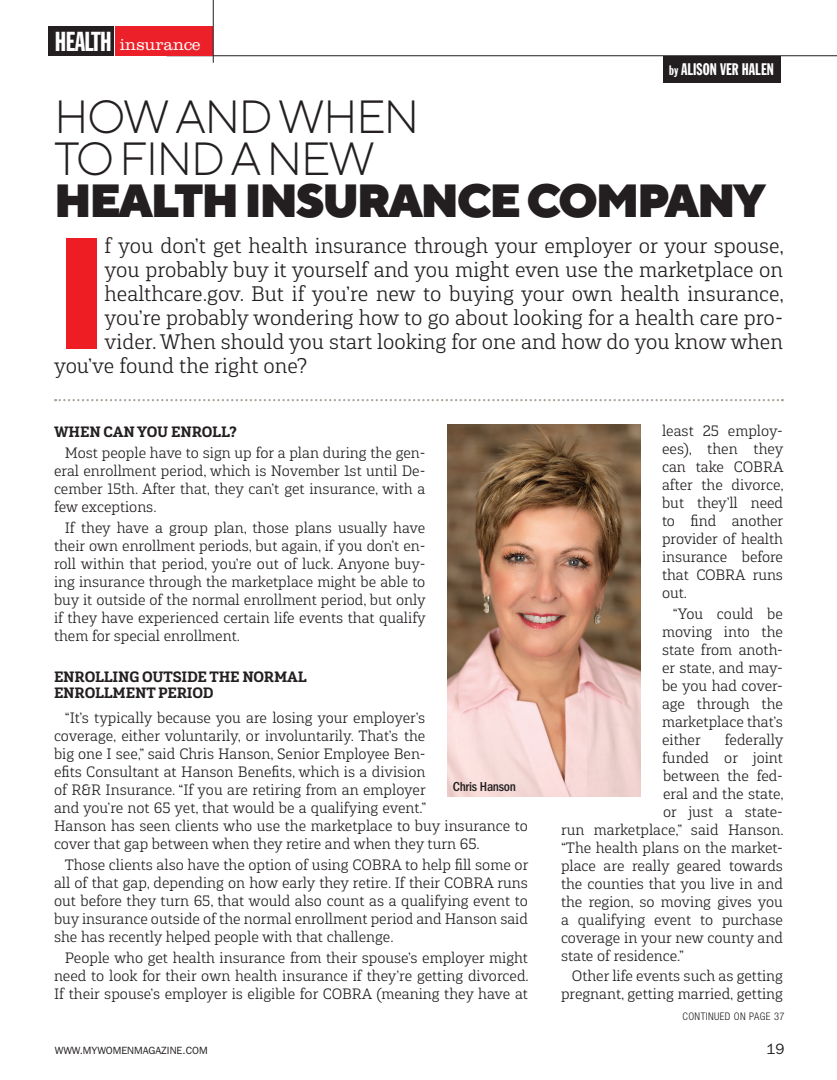
<style>
.page{position:relative;width:837px;height:1080px;background:#fff}
.page>*{position:absolute;margin:0;border:0;box-sizing:border-box;transform-origin:0 0}
.editorial{font:800 158.1px "TT Norms";color:#ee1d23}
.t1{font:900 46.5px "TT Norms";letter-spacing:-.05em;color:#231f20}
.t2{font:300 46.5px "TT Norms";letter-spacing:-.04em;color:#231f20}
.t3{font:27px "Franklin Gothic Extra Cond";letter-spacing:-.02em;color:#fff}
.editorial-2{font:300 21px "Gaspo Slab";color:#231f20}
.t4{font:16.5px "Franklin Gothic Extra Cond";color:#fff}
.t5{font:300 16.5px "Clarendon LT Std";color:#fff}
.editorial-3{font:300 15px/18px "Gaspo Slab";color:#231f20;text-align:justify}
.subhead{font:900 15px/16.5px "Gaspo Slab";letter-spacing:-.01em;color:#231f20}
.t6{font:15px "Franklin Gothic";color:#231f20}
.t7{font:500 condensed 13.5px "Franklin Gothic";letter-spacing:-.02em;color:#231f20}
.t8{font:10.5px "Franklin Gothic";color:#231f20}
.photo_credit{font:300 condensed 10.5px "Helvetica Neue LT Std";letter-spacing:.04em;color:#231f20}
.s1{font-size:13.5px}
</style>
<div class="page">
<hr style="left:167px;top:55px;width:670px;height:1px;background:#231f20">
<div style="left:116px;top:26px;width:97px;height:30px;background:#ec2028"></div>
<div style="left:48px;top:26px;width:66px;height:30px;background:#231f20"></div>
<hr style="left:213px;top:0;width:1px;height:63px;background:#231f20">
<div style="left:663px;top:56px;width:118px;height:27px;background:#231f20"></div>
<svg style="left:55px;top:399px;width:728px;height:2px"></svg>
<img style="left:447px;top:424px;width:193px;height:372px">
<p class="t3" style="left:55px;top:27px;width:58px">HEALTH</p>
<p class="t5" style="left:120px;top:35px;width:82px">insurance</p>
<p class="t4" style="left:669px;top:61px;width:106px"><span class="s1">by</span> ALISON VER HALEN</p>
<p class="t2" style="left:54px;top:88px;width:367px">HOW AND WHEN</p>
<p class="t2" style="left:54px;top:130px;width:323px">TO FIND A NEW</p>
<p class="t1" style="left:54px;top:170px;width:714px">HEALTH INSURANCE COMPANY</p>
<p class="editorial" style="left:54px;top:192px;width:57px">I</p>
<p class="editorial-2" style="left:105px;top:232px;width:681px">f you don’t get health insurance through your employer or your spouse,</p>
<p class="editorial-2" style="left:105px;top:256px;width:680px">you probably buy it yourself and you might even use the marketplace on</p>
<p class="editorial-2" style="left:105px;top:280px;width:681px">healthcare.gov. But if you’re new to buying your own health insurance,</p>
<p class="editorial-2" style="left:105px;top:304px;width:680px">you’re probably wondering how to go about looking for a health care pro-</p>
<p class="editorial-2" style="left:105px;top:328px;width:680px">vider. When should you start looking for one and how do you know when</p>
<p class="editorial-2" style="left:54px;top:352px;width:255px">you’ve found the right one?</p>
<p class="subhead" style="left:54px;top:424px;width:184px">WHEN CAN YOU ENROLL?</p>
<p class="editorial-3" style="left:54px;top:444px;width:373px;text-indent:11px">Most people have to sign up for a plan during the gen&shy;eral enrollment period, which is November 1st until De&shy;cember 15th. After that, they can’t get insurance, with a few exceptions.</p>
<p class="editorial-3" style="left:54px;top:518px;width:373px;text-indent:11px">If they have a group plan, those plans usually have their own enrollment periods, but again, if you don’t en&shy;roll within that period, you’re out of luck. Anyone buy&shy;ing insurance through the marketplace might be able to buy it outside of the normal enrollment period, but only if they have experienced certain life events that qualify them for special enrollment.</p>
<p class="subhead" style="left:54px;top:668px;width:254px">ENROLLING OUTSIDE THE NORMAL<br>ENROLLMENT PERIOD</p>
<p class="editorial-3" style="left:54px;top:709px;width:475px;text-align:left;text-indent:11px">“It’s typically because you are losing your employer’s<br>coverage, either voluntarily, or involuntarily. That’s the<br>big one I see,” said Chris Hanson, Senior Employee Ben-<br>efits Consultant at Hanson Benefits, which is a division<br>of R&amp;R Insurance. “If you are retiring from an employer<br>and you’re not 65 yet, that would be a qualifying event.”<br>Hanson has seen clients who use the marketplace to buy insurance to cover that gap between when they retire and when they turn 65.</p>
<p class="editorial-3" style="left:54px;top:856px;width:476px;text-indent:11px">Those clients also have the option of using COBRA to help fill some or all of that gap, depending on how early they retire. If their COBRA runs out before they turn 65, that would also count as a qualifying event to buy insurance outside of the normal enrollment period and Hanson said she has recently helped people with that challenge.</p>
<p class="editorial-3" style="left:54px;top:948px;width:476px;text-indent:11px">People who get health insurance from their spouse’s employer might need to look for their own health insurance if they’re getting divorced.<br>If their spouse’s employer is eligible for COBRA (meaning they have at</p>
<p class="t7" style="left:453px;top:779px;width:65px">Chris Hanson</p>
<p class="editorial-3" style="left:662px;top:421px;width:123px">least 25 employ&shy;ees), then they can take COBRA after the divorce, but they’ll need to find another provider of health insurance before that COBRA runs out.</p>
<p class="editorial-3" style="left:662px;top:604px;width:122px;text-indent:11px">“You could be moving into the state from anoth&shy;er state, and may&shy;be you had cover&shy;age through the marketplace that’s either</p>
<p class="editorial-3" style="left:725px;top:730px;width:60px">federally</p>
<p class="editorial-3" style="left:662px;top:748px;width:122px">funded or joint</p>
<p class="editorial-3" style="left:663px;top:766px;width:122px">between the fed-</p>
<p class="editorial-3" style="left:663px;top:784px;width:122px">eral and the state,</p>
<p class="editorial-3" style="left:663px;top:802px;width:122px">or just a state-</p>
<p class="editorial-3" style="left:561px;top:820px;width:224px">run marketplace,” said Hanson.</p>
<p class="editorial-3" style="left:561px;top:838px;width:224px">“The health plans on the market-</p>
<p class="editorial-3" style="left:561px;top:856px;width:224px">place are really geared towards</p>
<p class="editorial-3" style="left:561px;top:874px;width:224px">the counties that you live in and</p>
<p class="editorial-3" style="left:561px;top:892px;width:224px">the region, so moving gives you</p>
<p class="editorial-3" style="left:561px;top:910px;width:224px">a qualifying event to purchase</p>
<p class="editorial-3" style="left:561px;top:928px;width:223px">coverage in your new county and</p>
<p class="editorial-3" style="left:561px;top:946px;width:125px">state of residence.”</p>
<p class="editorial-3" style="left:561px;top:967px;width:223px;text-align:right">Other life events such as getting pregnant, getting married, getting</p>
<p class="photo_credit" style="left:682px;top:1010px;width:104px">CONTINUED ON PAGE 37</p>
<p class="t8" style="left:55px;top:1044px;width:154px">WWW.MYWOMENMAGAZINE.COM</p>
<p class="t6" style="left:766px;top:1040px;width:19px">19</p>
</div>
